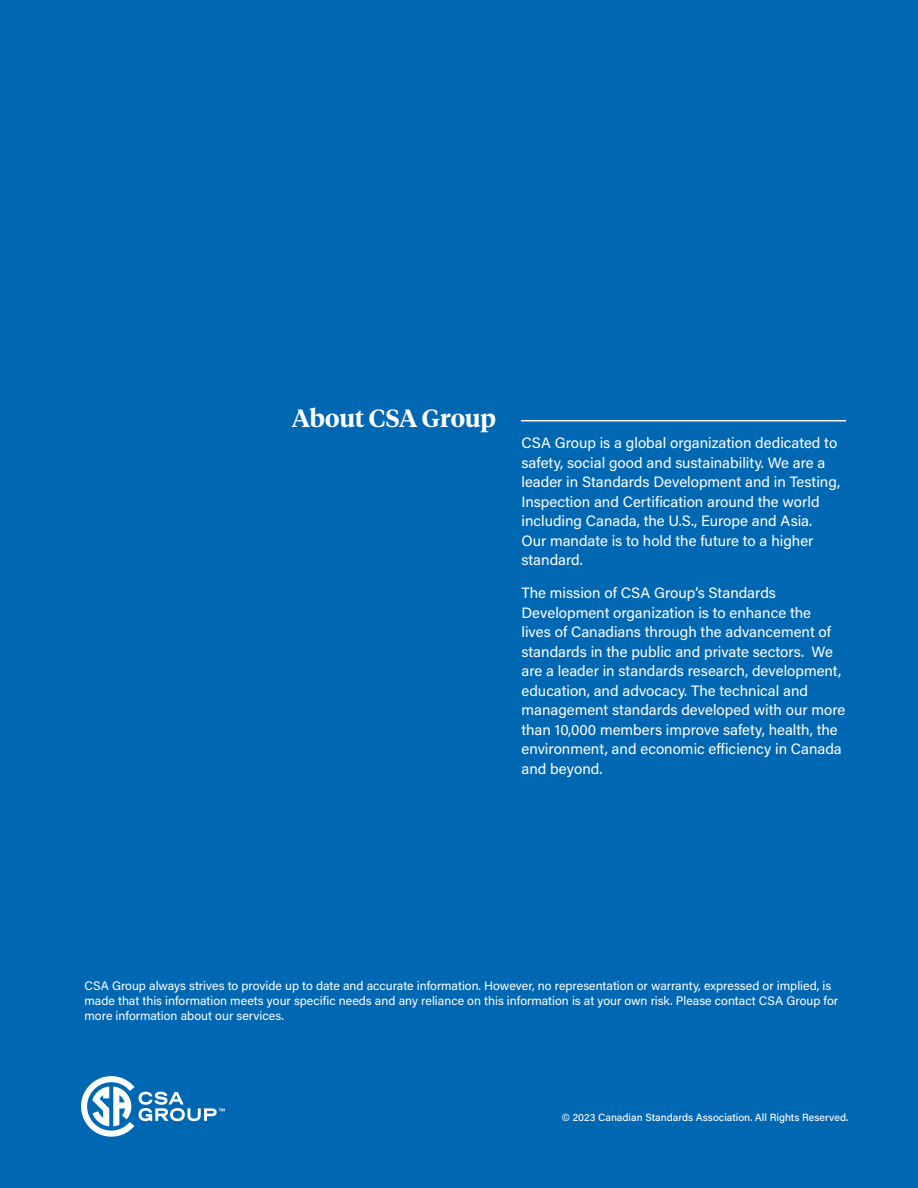
<style>
.page{position:relative;width:918px;height:1188px;background:#0068b2}
.page>*{position:absolute;margin:0;border:0;box-sizing:border-box;transform-origin:0 0}
.t1{font:600 24.75px "Tiempos Headline";color:#fff}
.Text{font:15px/19.5px "Acumin Pro";color:#fff}
.t2{font:12.3px/15px "Acumin Pro";color:#fff}
.t3{font:500 10.5px "Acumin Pro";color:#fff}
</style>
<div class="page">
<svg style="left:81px;top:1076px;width:144px;height:61px"></svg>
<hr style="left:521px;top:420px;width:325px;height:1px;background:#fff">
<h2 class="t1" style="left:292px;top:401px;width:206px">About CSA Group</h2>
<p class="Text" style="left:521px;top:433px;width:320px">CSA Group is a global organization dedicated to safety, social good and sustainability. We are a leader in Standards Development and in Testing, Inspection and Certification around the world including Canada, the U.S., Europe and Asia.<br>Our mandate is to hold the future to a higher standard.</p>
<p class="Text" style="left:521px;top:583px;width:326px">The mission of CSA Group’s Standards Development organization is to enhance the<br>lives of Canadians through the advancement of standards in the public and private sectors. We are a leader in standards research, development, education, and advocacy. The technical and management standards developed with our more than 10,000 members improve safety, health, the environment, and economic efficiency in Canada and beyond.</p>
<p class="t2" style="left:85px;top:978px;width:755px">CSA Group always strives to provide up to date and accurate information. However, no representation or warranty, expressed or implied, is made that this information meets your specific needs and any reliance on this information is at your own risk. Please contact CSA Group for more information about our services.</p>
<p class="t3" style="left:562px;top:1111px;width:288px">© 2023 Canadian Standards Association. All Rights Reserved.</p>
</div>
